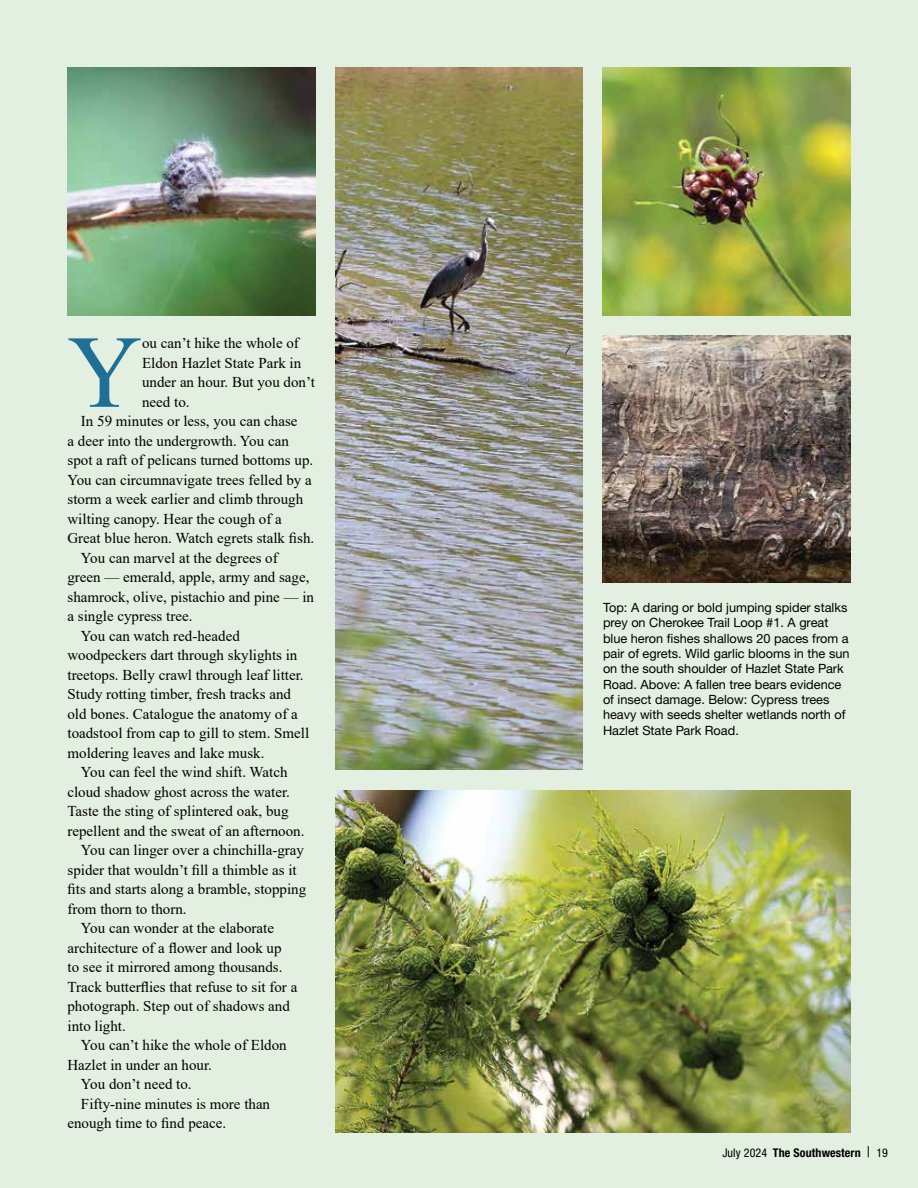
<style>
.page{position:relative;width:918px;height:1188px;background:#e3efe0}
.page>*{position:absolute;margin:0;border:0;box-sizing:border-box;transform-origin:0 0}
.t1{font:103.35px "Times New Roman";color:#1e7096}
.t2{font:15px "Times New Roman";color:#000}
.t3{font:12.75px/15.3px "Helvetica Neue LTW1 G";color:#000}
.t4{font:700 condensed 12px "Helvetica Neue LTW1 G";letter-spacing:.01em;color:#000}
.s1{font-weight:400}
.s2{font-weight:400;font-size:15px}
</style>
<div class="page">
<img style="left:335px;top:68px;width:248px;height:702px">
<img style="left:68px;top:68px;width:247px;height:247px">
<img style="left:335px;top:791px;width:515px;height:342px">
<img style="left:603px;top:68px;width:247px;height:247px">
<img style="left:603px;top:335px;width:247px;height:248px">
<h1 class="t1" style="left:68px;top:299px;width:76px">Y</h1>
<p class="t2" style="left:142px;top:333px;width:158px">ou can’t hike the whole of</p>
<p class="t2" style="left:142px;top:352px;width:161px">Eldon Hazlet State Park in</p>
<p class="t2" style="left:142px;top:372px;width:174px">under an hour. But you don’t</p>
<p class="t2" style="left:142px;top:391px;width:49px">need to.</p>
<p class="t2" style="left:81px;top:411px;width:218px">In 59 minutes or less, you can chase</p>
<p class="t2" style="left:67px;top:430px;width:223px">a deer into the undergrowth. You can</p>
<p class="t2" style="left:67px;top:450px;width:247px">spot a raft of pelicans turned bottoms up.</p>
<p class="t2" style="left:67px;top:469px;width:246px">You can circumnavigate trees felled by a</p>
<p class="t2" style="left:67px;top:489px;width:237px">storm a week earlier and climb through</p>
<p class="t2" style="left:67px;top:508px;width:216px">wilting canopy. Hear the cough of a</p>
<p class="t2" style="left:67px;top:528px;width:248px">Great blue heron. Watch egrets stalk fish.</p>
<p class="t2" style="left:81px;top:547px;width:198px">You can marvel at the degrees of</p>
<p class="t2" style="left:67px;top:567px;width:244px">green — emerald, apple, army and sage,</p>
<p class="t2" style="left:67px;top:586px;width:248px">shamrock, olive, pistachio and pine — in</p>
<p class="t2" style="left:67px;top:606px;width:126px">a single cypress tree.</p>
<p class="t2" style="left:81px;top:625px;width:160px">You can watch red-headed</p>
<p class="t2" style="left:67px;top:645px;width:231px">woodpeckers dart through skylights in</p>
<p class="t2" style="left:67px;top:664px;width:238px">treetops. Belly crawl through leaf litter.</p>
<p class="t2" style="left:67px;top:684px;width:225px">Study rotting timber, fresh tracks and</p>
<p class="t2" style="left:67px;top:703px;width:232px">old bones. Catalogue the anatomy of a</p>
<p class="t2" style="left:67px;top:723px;width:243px">toadstool from cap to gill to stem. Smell</p>
<p class="t2" style="left:67px;top:742px;width:199px">moldering leaves and lake musk.</p>
<p class="t2" style="left:81px;top:762px;width:208px">You can feel the wind shift. Watch</p>
<p class="t2" style="left:67px;top:781px;width:224px">cloud shadow ghost across the water.</p>
<p class="t2" style="left:67px;top:801px;width:223px">Taste the sting of splintered oak, bug</p>
<p class="t2" style="left:67px;top:820px;width:239px">repellent and the sweat of an afternoon.</p>
<p class="t2" style="left:81px;top:840px;width:225px">You can linger over a chinchilla-gray</p>
<p class="t2" style="left:67px;top:859px;width:231px">spider that wouldn’t fill a thimble as it</p>
<p class="t2" style="left:67px;top:879px;width:240px">fits and starts along a bramble, stopping</p>
<p class="t2" style="left:67px;top:898px;width:121px">from thorn to thorn.</p>
<p class="t2" style="left:81px;top:918px;width:195px">You can wonder at the elaborate</p>
<p class="t2" style="left:67px;top:937px;width:216px">architecture of a flower and look up</p>
<p class="t2" style="left:67px;top:957px;width:216px">to see it mirrored among thousands.</p>
<p class="t2" style="left:67px;top:976px;width:231px">Track butterflies that refuse to sit for a</p>
<p class="t2" style="left:67px;top:996px;width:224px">photograph. Step out of shadows and</p>
<p class="t2" style="left:67px;top:1015px;width:60px">into light.</p>
<p class="t2" style="left:81px;top:1035px;width:207px">You can’t hike the whole of Eldon</p>
<p class="t2" style="left:67px;top:1054px;width:146px">Hazlet in under an hour.</p>
<p class="t2" style="left:81px;top:1074px;width:112px">You don’t need to.</p>
<p class="t2" style="left:81px;top:1093px;width:191px">Fifty-nine minutes is more than</p>
<p class="t2" style="left:67px;top:1113px;width:160px">enough time to find peace.</p>
<p class="t3" style="left:603px;top:600px;width:248px">Top: A daring or bold jumping spider stalks prey on Cherokee Trail Loop #1. A great blue heron fishes shallows 20 paces from a pair of egrets. Wild garlic blooms in the sun on the south shoulder of Hazlet State Park Road. Above: A fallen tree bears evidence of insect damage. Below: Cypress trees heavy with seeds shelter wetlands north of Hazlet State Park Road.</p>
<p class="t4" style="left:722px;top:1146px;width:167px"><span class="s1">July 2024</span> The Southwestern <span class="s2">|</span> <span class="s1">19</span></p>
</div>
